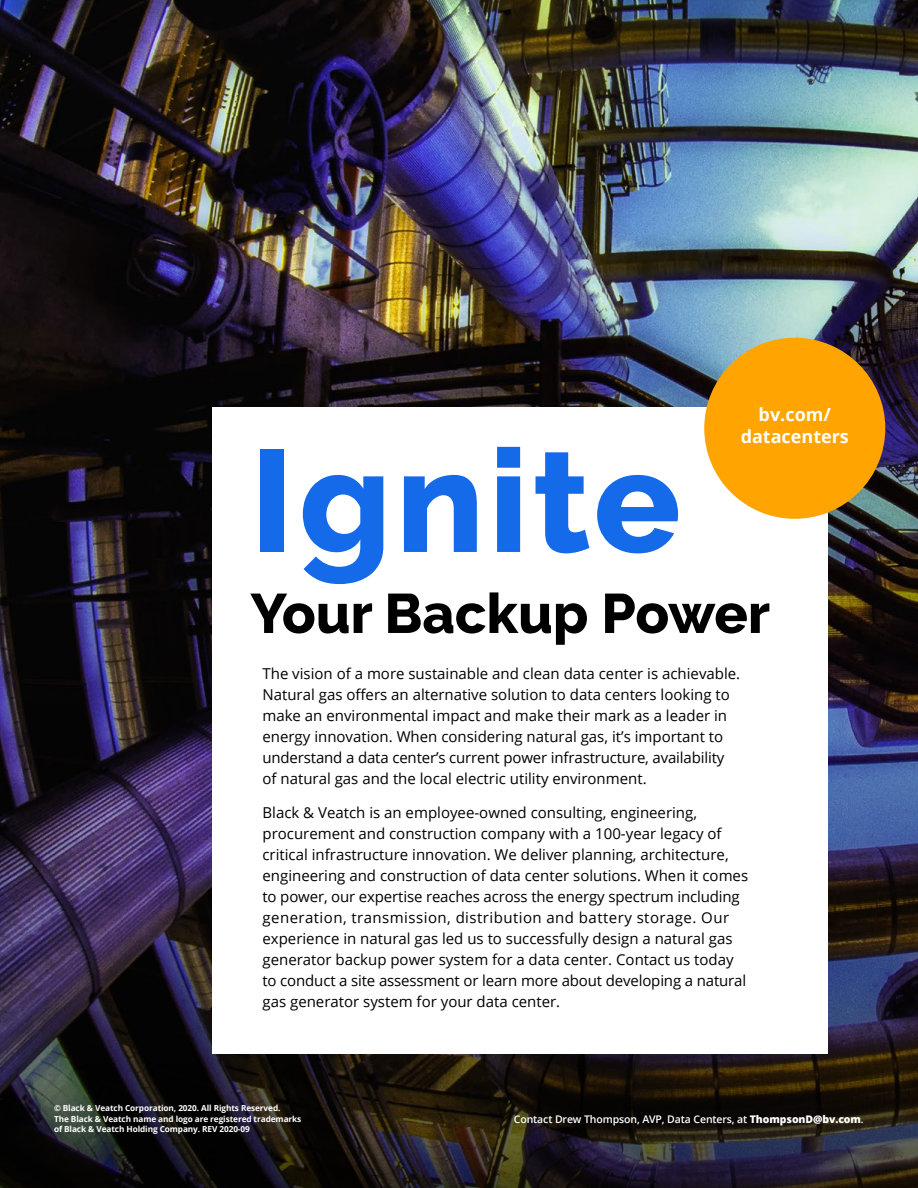
<style>
.page{position:relative;width:918px;height:1188px;background:#fff}
.page>*{position:absolute;margin:0;border:0;box-sizing:border-box;transform-origin:0 0}
.t1{font:800 144px "Raleway";letter-spacing:.035em;color:#146ae9}
.t2{font:800 55.5px "Raleway";color:#000}
.t3{font:700 18px/21.6px "Open Sans";color:#fff;text-align:center}
.t4{font:15px/21px "Open Sans";color:#000}
.t5{font:600 10.5px "Open Sans";letter-spacing:-.01em;color:#fff}
.t6{font:700 8.25px/10.5px "Open Sans";letter-spacing:-.01em;color:#fff}
.s1{font-weight:800}
</style>
<div class="page">
<img style="left:0;top:0;width:918px;height:1188px">
<div style="left:212px;top:408px;width:616px;height:646px;background:#fff"></div>
<div style="left:704px;top:338px;width:181px;height:181px;background:#ffa400;border-radius:50%"></div>
<p class="t3" style="left:741px;top:404px;width:110px">bv.com/ datacenters</p>
<h1 class="t1" style="left:250px;top:419px;width:432px">Ignite</h1>
<h2 class="t2" style="left:250px;top:582px;width:521px">Your Backup Power</h2>
<p class="t4" style="left:262px;top:662px;width:479px">The vision of a more sustainable and clean data center is achievable.<br>Natural gas offers an alternative solution to data centers looking to make an environmental impact and make their mark as a leader in energy innovation. When considering natural gas, it’s important to understand a data center’s current power infrastructure, availability of natural gas and the local electric utility environment.</p>
<p class="t4" style="left:262px;top:802px;width:487px">Black &amp; Veatch is an employee-owned consulting, engineering, procurement and construction company with a 100-year legacy of critical infrastructure innovation. We deliver planning, architecture, engineering and construction of data center solutions. When it comes to power, our expertise reaches across the energy spectrum including generation, transmission, distribution and battery storage. Our experience in natural gas led us to successfully design a natural gas generator backup power system for a data center. Contact us today to conduct a site assessment or learn more about developing a natural gas generator system for your data center.</p>
<p class="t6" style="left:54px;top:1103px;width:249px">© Black &amp; Veatch Corporation, 2020. All Rights Reserved.<br>The Black &amp; Veatch name and logo are registered trademarks of Black &amp; Veatch Holding Company. REV 2020-09</p>
<p class="t5" style="left:514px;top:1112px;width:351px">Contact Drew Thompson, AVP, Data Centers, at <span class="s1">ThompsonD@bv.com</span>.</p>
</div>
